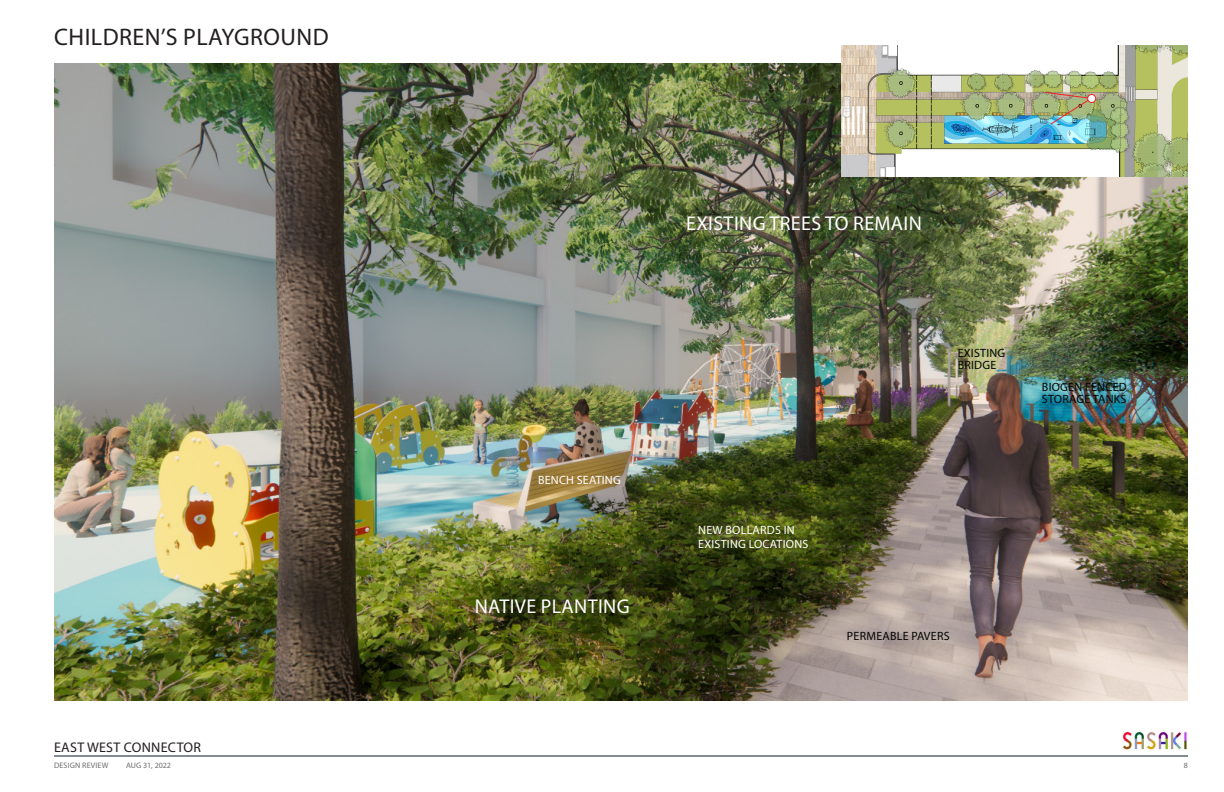
<style>
.page{position:relative;width:1224px;height:792px;background:#fff}
.page>*{position:absolute;margin:0;border:0;box-sizing:border-box;transform-origin:0 0}
.t1{font:24px "Myriad Pro";letter-spacing:.02em;color:#231f20}
.t2{font:20px "Myriad Pro";letter-spacing:.02em;color:#fff}
.t3{font:14px "Myriad Pro";letter-spacing:.02em;color:#231f20}
.t4{font:12px "Myriad Pro";letter-spacing:.02em;color:#040503}
.t5{font:12px/14px "Myriad Pro";letter-spacing:.02em;color:#fff}
.t6{font:8px "Myriad Pro";letter-spacing:.02em;color:#6c6d70}
.t7{font:8px "Myriad Pro";color:#6c6d70}
</style>
<div class="page">
<img style="left:54px;top:63px;width:1134px;height:638px">
<img style="left:841px;top:45px;width:347px;height:131px">
<img style="left:1044px;top:91px;width:52px;height:34px">
<hr style="left:54px;top:756px;width:1134px;height:1px;background:#041f22">
<img style="left:1122px;top:730px;width:66px;height:20px">
<p class="t1" style="left:54px;top:22px;width:276px">CHILDREN’S PLAYGROUND</p>
<p class="t3" style="left:54px;top:739px;width:148px">EAST WEST CONNECTOR</p>
<p class="t6" style="left:54px;top:760px;width:56px">DESIGN REVIEW</p>
<p class="t7" style="left:126px;top:760px;width:47px">AUG 31, 2022</p>
<p class="t5" style="left:538px;top:473px;width:84px">BENCH SEATING</p>
<p class="t2" style="left:475px;top:594px;width:157px">NATIVE PLANTING</p>
<p class="t2" style="left:686px;top:211px;width:237px">EXISTING TREES TO REMAIN</p>
<p class="t4" style="left:958px;top:345px;width:49px">EXISTING</p>
<p class="t4" style="left:958px;top:357px;width:40px">BRIDGE</p>
<p class="t4" style="left:1042px;top:380px;width:86px">BIOGEN FENCED</p>
<p class="t4" style="left:1042px;top:392px;width:86px">STORAGE TANKS</p>
<p class="t5" style="left:698px;top:523px;width:112px">NEW BOLLARDS IN<br>EXISTING LOCATIONS</p>
<p class="t4" style="left:847px;top:629px;width:104px">PERMEABLE PAVERS</p>
<p class="t6" style="left:1184px;top:760px;width:6px">8</p>
</div>
